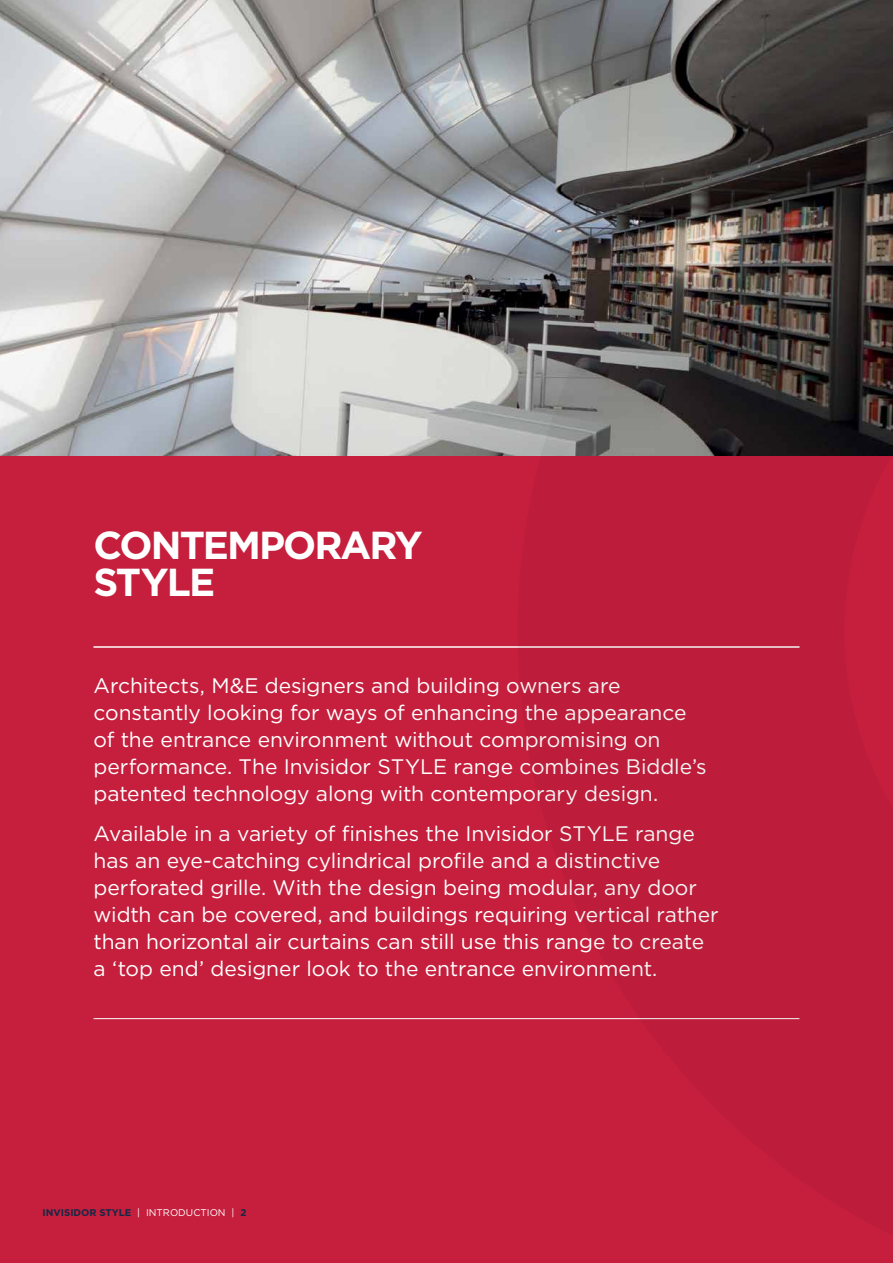
<style>
.page{position:relative;width:893px;height:1263px;background:#fff}
.page>*{position:absolute;margin:0;border:0;box-sizing:border-box;transform-origin:0 0}
.t1{font:700 39px/37.5px "Gotham";letter-spacing:-.05em;color:#fff}
.t2{font:21px/27px "Gotham";letter-spacing:-.005em;color:#fff}
.t3{font:700 9.75px "Gotham";color:#142846}
.s1{font-weight:400;color:#fff}
</style>
<div class="page">
<div style="left:0;top:455px;width:893px;height:808px;background:#c51f3d"></div>
<img style="left:0;top:0;width:518px;height:455px">
<hr style="left:94px;top:1018px;width:705px;height:1px;background:#fff">
<hr style="left:94px;top:647px;width:705px;height:1px;background:#fff">
<svg style="left:518px;top:0;width:375px;height:1020px"></svg>
<h1 class="t1" style="left:94px;top:528px;width:331px">CONTEMPORARY<br>STYLE</h1>
<p class="t2" style="left:94px;top:673px;width:615px">Architects, M&amp;E designers and building owners are constantly looking for ways of enhancing the appearance of the entrance environment without compromising on performance. The Invisidor STYLE range combines Biddle’s patented technology along with contemporary design.</p>
<p class="t2" style="left:94px;top:821px;width:627px">Available in a variety of finishes the Invisidor STYLE range has an eye-catching cylindrical profile and a distinctive perforated grille. With the design being modular, any door width can be covered, and buildings requiring vertical rather than horizontal air curtains can still use this range to create a ‘top end’ designer look to the entrance environment.</p>
<p class="t3" style="left:43px;top:1208px;width:205px">INVISIDOR STYLE <span class="s1">| INTRODUCTION |</span> 2</p>
</div>
